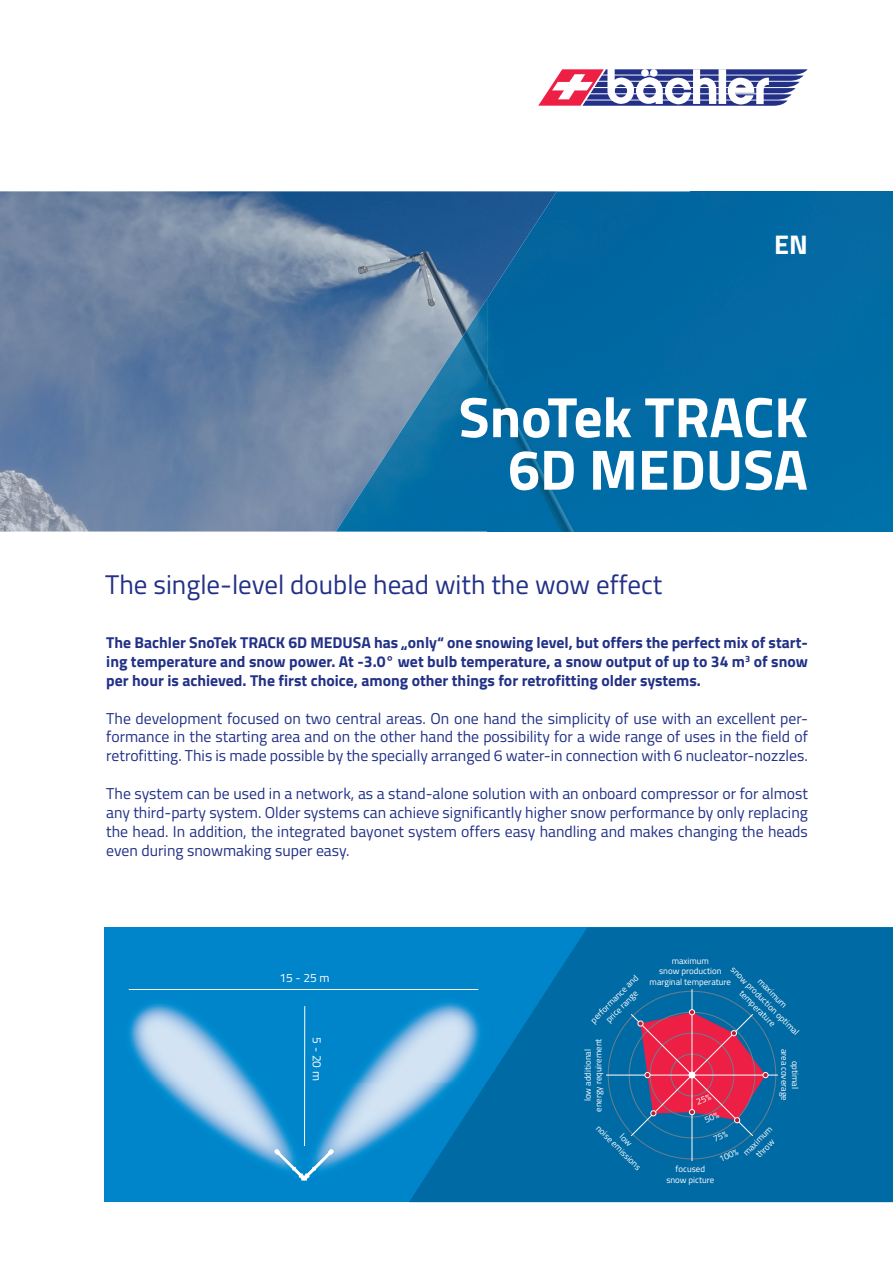
<style>
.page{position:relative;width:893px;height:1263px;background:#fff}
.page>*{position:absolute;margin:0;border:0;box-sizing:border-box;transform-origin:0 0}
.t1{font:700 57px/52.5px "Titillium Web";color:#fff;text-align:right}
.t2{font:27px "Titillium Web";color:#223187}
.t3{font:700 27px "Titillium Web";color:#fff}
.t4{font:15.75px/18.9px "Titillium Web";color:#223187;text-align:justify}
.t5{font:700 15.75px/18.9px "Titillium Web";color:#223187;text-align:justify}
.t6{font:12px "Titillium Web";color:#fff}
.t7{font:8.85px/10.6px "Titillium Web";color:#fff;text-align:center}
</style>
<div class="page">
<img style="left:0;top:191px;width:893px;height:340px">
<hr style="left:336px;top:531px;width:557px;height:1px;background:#5194c2">
<div style="left:487px;top:192px;width:406px;height:339px;background:#006aa4"></div>
<img style="left:437px;top:297px;width:51px;height:234px">
<img style="left:386px;top:375px;width:51px;height:156px">
<img style="left:336px;top:454px;width:50px;height:77px">
<svg style="left:538px;top:69px;width:270px;height:37px"></svg>
<div style="left:104px;top:927px;width:789px;height:275px;background:#0084ca"></div>
<svg style="left:409px;top:927px;width:484px;height:275px;background:#006da8"></svg>
<hr style="left:606px;top:1075px;width:172px;height:1px;background:#fff">
<hr style="left:692px;top:989px;width:1px;height:172px;background:#fff">
<img style="left:128px;top:988px;width:366px;height:48px">
<img style="left:128px;top:994px;width:166px;height:172px">
<img style="left:489px;top:1036px;width:5px;height:36px">
<img style="left:409px;top:1172px;width:13px;height:10px">
<img style="left:422px;top:1072px;width:72px;height:110px">
<img style="left:294px;top:988px;width:21px;height:193px">
<img style="left:315px;top:994px;width:174px;height:89px">
<img style="left:316px;top:1083px;width:113px;height:89px">
<img style="left:429px;top:1079px;width:60px;height:93px">
<img style="left:311px;top:994px;width:4px;height:155px">
<svg style="left:274px;top:1149px;width:60px;height:31px"></svg>
<hr style="left:304px;top:1006px;width:1px;height:140px;background:#fff">
<hr style="left:129px;top:989px;width:349px;height:1px;background:#fff">
<svg style="left:630px;top:1009px;width:138px;height:133px;background:#804c78"></svg>
<h2 class="t3" style="left:774px;top:224px;width:35px">EN</h2>
<h1 class="t1" style="left:459px;top:388px;width:351px">SnoTek TRACK<br>6D MEDUSA</h1>
<h2 class="t2" style="left:105px;top:565px;width:558px">The single-level double head with the wow effect</h2>
<p class="t5" style="left:106px;top:632px;width:703px">The Bachler SnoTek TRACK 6D MEDUSA has „only“ one snowing level, but offers the perfect mix of start&shy;ing temperature and snow power. At -3.0° wet bulb temperature, a snow output of up to 34 m<sup>3</sup> of snow per hour is achieved. The first choice, among other things for retrofitting older systems.</p>
<p class="t4" style="left:106px;top:708px;width:703px">The development focused on two central areas. On one hand the simplicity of use with an excellent per&shy;formance in the starting area and on the other hand the possibility for a wide range of uses in the field of retrofitting. This is made possible by the specially arranged 6 water-in connection with 6 nucleator-nozzles.</p>
<p class="t4" style="left:106px;top:783px;width:703px">The system can be used in a network, as a stand-alone solution with an onboard compressor or for almost any third-party system. Older systems can achieve significantly higher snow performance by only replacing the head. In addition, the integrated bayonet system offers easy handling and makes changing the heads even during snowmaking super easy.</p>
<p class="t6" style="left:279px;top:969px;width:52px">15 - 25 m</p>
<p class="t6" style="left:326px;top:1037px;width:45px;rotate:90deg">5 - 20 m</p>
<p class="t7" style="left:650px;top:955px;width:83px">maximum<br>snow production marginal temperature</p>
<p class="t7" style="left:588px;top:1017px;width:65px;rotate:-45deg">performance and price range</p>
<p class="t7" style="left:744px;top:956px;width:94px;rotate:45deg">maximum<br>snow production optimal temperature</p>
<p class="t7" style="left:582px;top:1112px;width:75px;rotate:-90deg">low additional energy requirement</p>
<p class="t7" style="left:609px;top:1115px;width:61px;rotate:45deg">low<br>noise emissions</p>
<p class="t7" style="left:801px;top:1049px;width:53px;rotate:90deg">optimal<br>area coverage</p>
<p class="t7" style="left:740px;top:1150px;width:39px;rotate:-45deg">maximum throw</p>
<p class="t7" style="left:717px;top:1153px;width:21px;rotate:-22deg">100%</p>
<p class="t7" style="left:666px;top:1163px;width:49px">focused snow picture</p>
</div>
